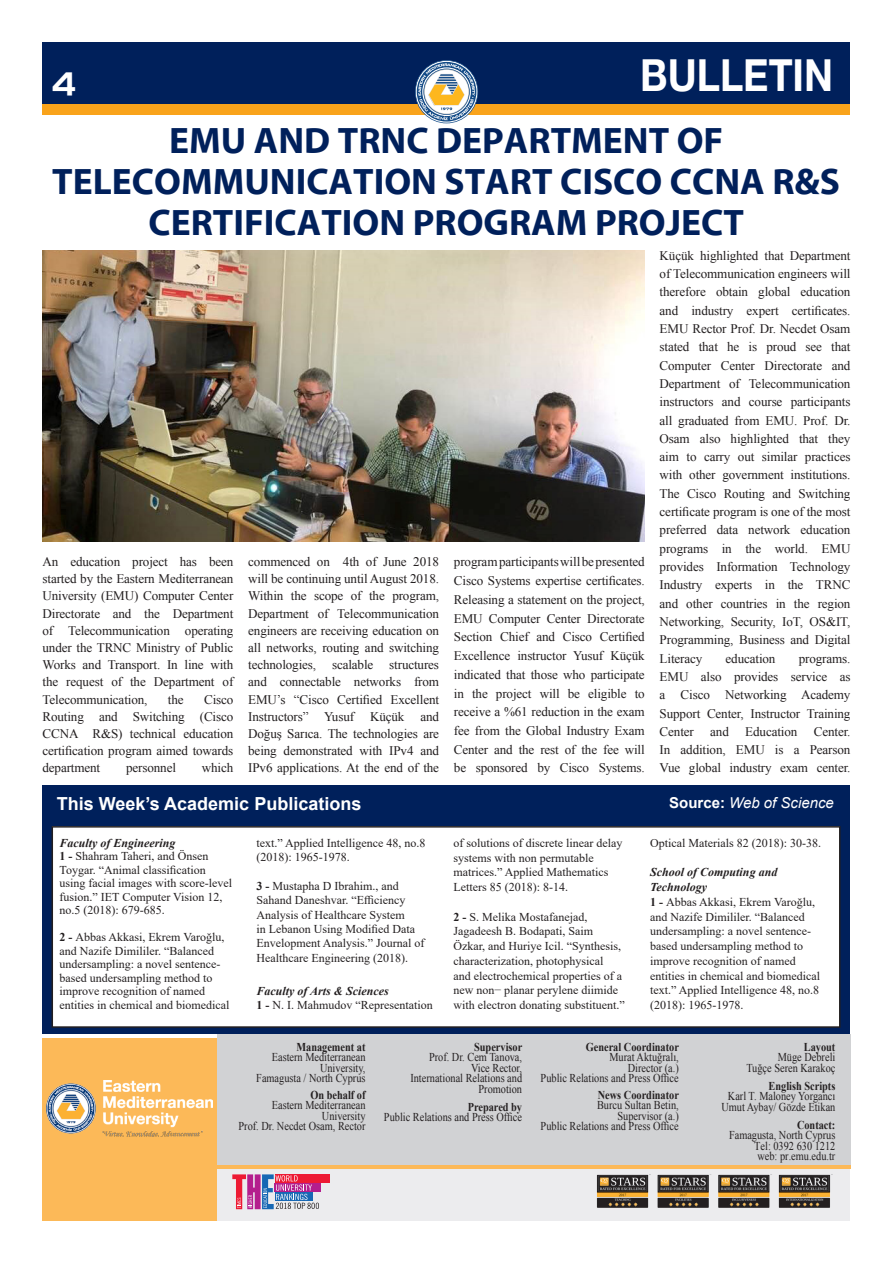
<style>
.page{position:relative;width:893px;height:1263px;background:#fff}
.page>*{position:absolute;margin:0;border:0;box-sizing:border-box;transform-origin:0 0}
.t1{font:700 44.1px "Helvetica Neue EMU";color:#fff;scale:.89 1}
.t2{font:700 37.05px/40.7px "Myriad EMU";color:#00205b;text-align:center}
.t3{font:31.5px "Handel EMU";color:#fff}
.t4{font:700 18px "Arial";color:#fff}
.t5{font:italic 15px "Arial";color:#fff}
.t6{font:13.05px/18.3px "Times New Roman EMU";letter-spacing:-.01em;color:#231f20;text-align:justify}
.t7{font:12px/14.7px "Times New Roman";color:#231f20}
.t8{font:12px/10.5px "Times New Roman EMU";color:#231f20;text-align:right;scale:.86 1}
.t9{font:700 12px "Times New Roman EMU";color:#231f20;scale:.86 1}
.t10{font:italic 700 12px/14.7px "Times New Roman";color:#231f20}
.s1{font-weight:700;font-style:normal}
.s2{font-weight:700}
</style>
<div class="page">
<div style="left:43px;top:43px;width:807px;height:72px;background:#f9a31b"></div>
<div style="left:43px;top:43px;width:807px;height:61px;background:#00205b"></div>
<svg style="left:415px;top:60px;width:63px;height:63px"></svg>
<div style="left:43px;top:1038px;width:807px;height:182px;background:#ececee"></div>
<div style="left:43px;top:1038px;width:174px;height:182px;background:#fcb958"></div>
<div style="left:217px;top:1034px;width:633px;height:131px;background:#d1d2d4"></div>
<img style="left:596px;top:1174px;width:237px;height:34px">
<div style="left:275px;top:1174px;width:54px;height:8px;background:#ed1a33"></div>
<div style="left:275px;top:1183px;width:46px;height:9px;background:#b41e8d"></div>
<svg style="left:232px;top:1174px;width:87px;height:35px"></svg>
<hr style="left:203px;top:1165px;width:647px;height:4px;background:#fcb958">
<img style="left:46px;top:1080px;width:166px;height:57px">
<div style="left:42px;top:786px;width:808px;height:248px;background:#00205b"></div>
<div style="left:52px;top:827px;width:788px;height:200px;background:#fff"></div>
<div style="left:52px;top:826px;width:788px;height:202px;border:2px solid #231f20"></div>
<img style="left:42px;top:251px;width:602px;height:291px">
<p class="t3" style="left:52px;top:64px;width:26px">4</p>
<p class="t1" style="left:640px;top:48px;width:218px">BULLETIN</p>
<p class="t2" style="left:52px;top:121px;width:789px">EMU AND TRNC DEPARTMENT OF<br>TELECOMMUNICATION START CISCO CCNA R&amp;S<br>CERTIFICATION PROGRAM PROJECT</p>
<p class="t6" style="left:43px;top:553px;width:192px;line-height:17.2px">An education project has been started by the Eastern Mediterranean University (EMU) Computer Center Directorate and the Department of Telecommunication operating under the TRNC Ministry of Public Works and Transport. In line with the request of the Department of Telecommunication,</p>
<p class="t6" style="left:43px;top:690px;width:192px;line-height:17.2px;text-indent:162px">Cisco Routing and Switching (Cisco CCNA R&amp;S) technical education certification program aimed towards department</p>
<p class="t6" style="left:168px;top:690px;width:17px">the</p>
<p class="t6" style="left:126px;top:759px;width:51px">personnel</p>
<p class="t6" style="left:202px;top:759px;width:33px">which</p>
<p class="t6" style="left:248px;top:553px;width:192px;line-height:17.2px">commenced on 4th of June 2018 will be continuing until August 2018.</p>
<p class="t6" style="left:248px;top:587px;width:192px;line-height:17.2px">Within the scope of the program, Department of Telecommunication engineers are receiving education on all networks, routing and switching technologies, scalable structures and connectable networks from EMU’s “Cisco Certified Excellent Instructors” Yusuf Küçük and Doğuş Sarıca. The technologies are being demonstrated with IPv4 and IPv6 applications. At the end of the</p>
<p class="t6" style="left:454px;top:552px;width:192px;line-height:18.8px">program participants will be presented<br>Cisco Systems expertise certificates.</p>
<p class="t6" style="left:454px;top:590px;width:192px;line-height:18.8px">Releasing a statement on the project, EMU Computer Center Directorate Section Chief and Cisco Certified Excellence instructor Yusuf Küçük indicated that those who participate in the project will be eligible to receive a %61 reduction in the exam fee from the Global Industry Exam Center and the rest of the fee will be sponsored by Cisco Systems.</p>
<p class="t6" style="left:660px;top:246px;width:192px">Küçük highlighted that Department of Telecommunication engineers will therefore obtain global education and industry expert certificates.</p>
<p class="t6" style="left:660px;top:319px;width:192px">EMU Rector Prof. Dr. Necdet Osam stated that he is proud see that Computer Center Directorate and Department of Telecommunication instructors and course participants all graduated from EMU. Prof. Dr.<br>Osam also highlighted that they aim to carry out similar practices with other government institutions.</p>
<p class="t6" style="left:660px;top:484px;width:192px">The Cisco Routing and Switching certificate program is one of the most preferred data network education programs in the world. EMU provides Information Technology Industry experts in the TRNC and other countries in the region Networking, Security, IoT, OS&amp;IT, Programming, Business and Digital Literacy</p>
<p class="t6" style="left:726px;top:649px;width:51px">education</p>
<p class="t6" style="left:799px;top:649px;width:53px">programs.</p>
<p class="t6" style="left:660px;top:667px;width:192px">EMU also provides service as a Cisco Networking Academy Support Center, Instructor Training Center and Education Center.<br>In addition, EMU is a Pearson Vue global industry exam center.</p>
<p class="t4" style="left:57px;top:791px;width:306px">This Week’s Academic Publications</p>
<p class="t5" style="left:669px;top:793px;width:166px"><span class="s1">Source:</span> Web of Science</p>
<p class="t10" style="left:60px;top:835px;width:118px">Faculty of Engineering</p>
<p class="t7" style="left:60px;top:849px;width:174px;line-height:13.5px"><span class="s2">1 -</span> Shahram Taheri, and Önsen<br>Toygar. “Animal classification using facial images with score-level fusion.” IET Computer Vision 12, no.5 (2018): 679-685.</p>
<p class="t7" style="left:60px;top:930px;width:171px;line-height:13.5px"><span class="s2">2 -</span> Abbas Akkasi, Ekrem Varoğlu, and Nazife Dimililer. “Balanced undersampling: a novel sentence&shy;based undersampling method to improve recognition of named entities in chemical and biomedical</p>
<p class="t7" style="left:256px;top:835px;width:170px;line-height:14.2px">text.” Applied Intelligence 48, no.8 (2018): 1965-1978.</p>
<p class="t7" style="left:256px;top:878px;width:169px;line-height:14.2px"><span class="s2">3 -</span> Mustapha D Ibrahim., and<br>Sahand Daneshvar. “Efficiency<br>Analysis of Healthcare System<br>in Lebanon Using Modified Data<br>Envelopment Analysis.” Journal of<br>Healthcare Engineering (2018).</p>
<p class="t10" style="left:256px;top:983px;width:134px">Faculty of Arts &amp; Sciences</p>
<p class="t7" style="left:256px;top:997px;width:178px"><span class="s2">1 -</span> N. I. Mahmudov “Representation</p>
<p class="t7" style="left:453px;top:835px;width:170px">of solutions of discrete linear delay systems with non permutable matrices.” Applied Mathematics<br>Letters 85 (2018): 8-14.</p>
<p class="t7" style="left:453px;top:909px;width:173px"><span class="s2">2 -</span> S. Melika Mostafanejad, Jagadeesh B. Bodapati, Saim Özkar, and Huriye Icil. “Synthesis, characterization, photophysical<br>and electrochemical properties of a new non− planar perylene diimide with electron donating substituent.”</p>
<p class="t7" style="left:650px;top:835px;width:172px">Optical Materials 82 (2018): 30-38.</p>
<p class="t10" style="left:650px;top:865px;width:129px">School of Computing and<br>Technology</p>
<p class="t7" style="left:650px;top:894px;width:171px"><span class="s2">1 -</span> Abbas Akkasi, Ekrem Varoğlu, and Nazife Dimililer. “Balanced undersampling: a novel sentence&shy;based undersampling method to improve recognition of named entities in chemical and biomedical text.” Applied Intelligence 48, no.8 (2018): 1965-1978.</p>
<p class="t9" style="left:296px;top:1040px;width:82px">Management at</p>
<p class="t8" style="left:272px;top:1052px;width:110px">Eastern Mediterranean</p>
<p class="t8" style="left:320px;top:1062px;width:54px">University,</p>
<p class="t8" style="left:256px;top:1073px;width:128px">Famagusta / North Cyprus</p>
<p class="t9" style="left:310px;top:1088px;width:66px">On behalf of</p>
<p class="t8" style="left:272px;top:1100px;width:110px">Eastern Mediterranean</p>
<p class="t8" style="left:322px;top:1110px;width:52px">University</p>
<p class="t8" style="left:239px;top:1121px;width:149px">Prof. Dr. Necdet Osam, Rector</p>
<p class="t9" style="left:474px;top:1040px;width:58px">Supervisor</p>
<p class="t8" style="left:429px;top:1052px;width:110px">Prof. Dr. Cem Tanova,</p>
<p class="t8" style="left:471px;top:1062px;width:61px">Vice Rector,</p>
<p class="t8" style="left:410px;top:1073px;width:131px">International Relations and<br>Promotion</p>
<p class="t9" style="left:468px;top:1100px;width:65px">Prepared by</p>
<p class="t8" style="left:384px;top:1112px;width:162px">Public Relations and Press Office</p>
<p class="t9" style="left:586px;top:1040px;width:110px">General Coordinator</p>
<p class="t8" style="left:609px;top:1052px;width:82px">Murat Aktuğralı,</p>
<p class="t8" style="left:628px;top:1062px;width:61px">Director (a.)</p>
<p class="t8" style="left:541px;top:1073px;width:162px">Public Relations and Press Office</p>
<p class="t9" style="left:598px;top:1088px;width:96px">News Coordinator</p>
<p class="t8" style="left:597px;top:1100px;width:97px">Burcu Sultan Betin,</p>
<p class="t8" style="left:617px;top:1110px;width:73px">Supervisor (a.)</p>
<p class="t8" style="left:541px;top:1121px;width:162px">Public Relations and Press Office</p>
<p class="t9" style="left:804px;top:1040px;width:38px">Layout</p>
<p class="t8" style="left:778px;top:1052px;width:68px">Müge Debreli</p>
<p class="t8" style="left:746px;top:1062px;width:105px">Tuğçe Seren Karakoç</p>
<p class="t9" style="left:769px;top:1079px;width:79px">English Scripts</p>
<p class="t8" style="left:728px;top:1091px;width:126px">Karl T. Maloney Yorgancı</p>
<p class="t8" style="left:721px;top:1101px;width:134px">Umut Aybay/ Gözde Etikan</p>
<p class="t9" style="left:797px;top:1118px;width:46px">Contact:</p>
<p class="t8" style="left:729px;top:1130px;width:125px">Famagusta, North Cyprus</p>
<p class="t8" style="left:754px;top:1140px;width:96px">Tel: 0392 630 1212</p>
<p class="t8" style="left:757px;top:1151px;width:92px">web: pr.emu.edu.tr</p>
</div>
